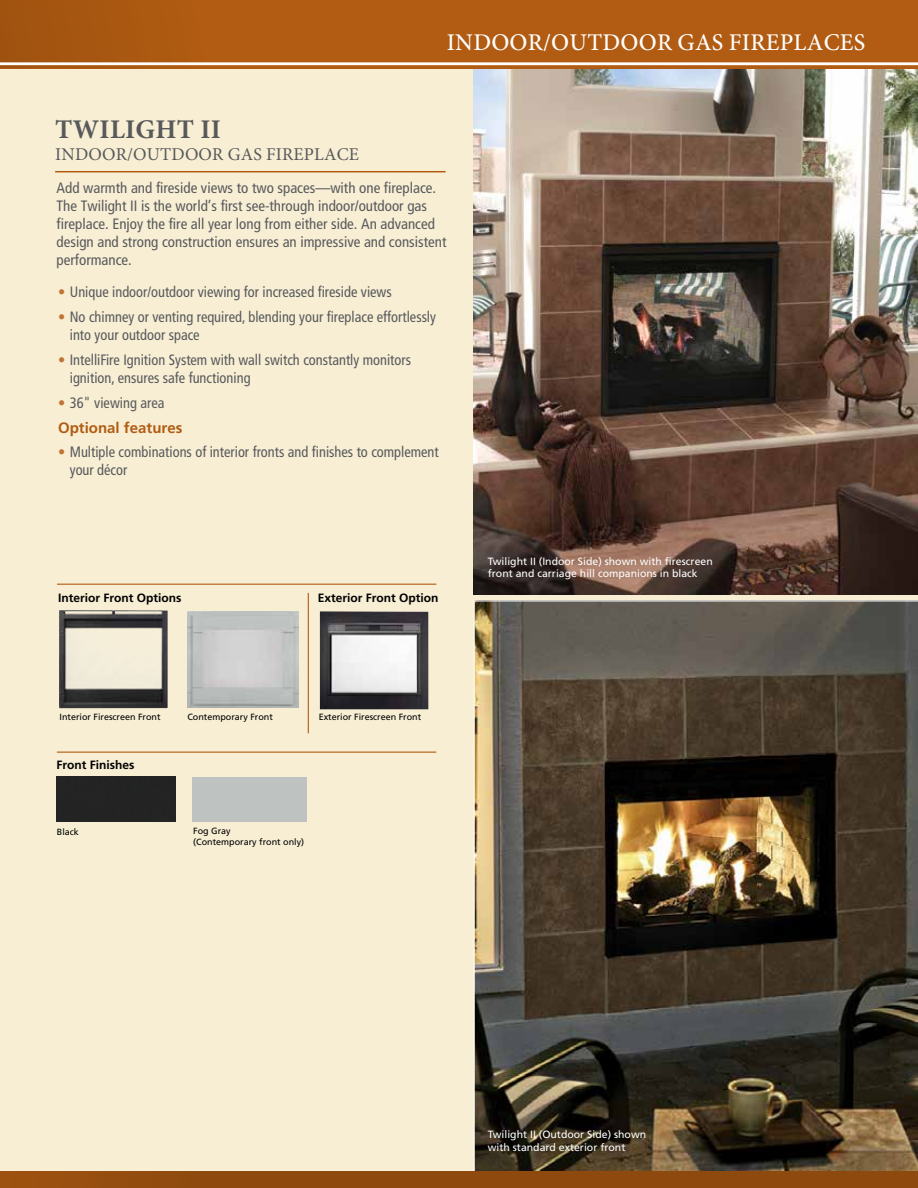
<style>
.page{position:relative;width:918px;height:1188px;background:#fff}
.page>*{position:absolute;margin:0;border:0;box-sizing:border-box;transform-origin:0 0}
.t1{font:700 27px "Minion Pro";letter-spacing:.01em;color:#58595b}
.t2{font:500 24px "Minion Pro";letter-spacing:.01em;color:#fff}
.t3{font:18px "Minion Pro";letter-spacing:.01em;color:#58595b}
.t4{font:condensed 15px/18px "Frutiger";color:#58595b;scale:.96 1}
.t5{font:condensed 15px/18px "Frutiger";color:#58595b}
.t6{font:700 15px/25px "Frutiger";color:#b15c12}
.t7{font:700 12px "Frutiger";color:#000}
.t8{font:10.5px/12.6px "Frutiger";color:#fff}
.t9{font:9px/10.8px "Frutiger";color:#000}
.s1{color:#c07537}
.s2{font-weight:400;font-stretch:condensed;color:#c07537}
.s3{font-weight:400;font-stretch:condensed;color:#58595b}
</style>
<div class="page">
<div style="left:0;top:38px;width:918px;height:1150px;background:#f7eed4"></div>
<img style="left:474px;top:68px;width:444px;height:526px">
<img style="left:474px;top:600px;width:444px;height:571px">
<hr style="left:55px;top:171px;width:390px;height:1px;background:#b15c12">
<hr style="left:57px;top:584px;width:379px;height:1px;background:#b15c12">
<div style="left:57px;top:776px;width:119px;height:46px;background:#232324"></div>
<hr style="left:57px;top:752px;width:379px;height:1px;background:#b15c12">
<div style="left:0;top:0;width:918px;height:68px;background:linear-gradient(to right,#aa5811,#b45e12)"></div>
<hr style="left:0;top:62px;width:918px;height:3px;background:#fff">
<div style="left:0;top:1171px;width:918px;height:17px;background:#8e490e"></div>
<img style="left:59px;top:610px;width:109px;height:98px">
<img style="left:320px;top:611px;width:108px;height:98px">
<hr style="left:308px;top:593px;width:1px;height:140px;background:#b15c12">
<img style="left:187px;top:611px;width:112px;height:96px">
<h1 class="t1" style="left:55px;top:111px;width:167px">TWILIGHT II</h1>
<p class="t3" style="left:55px;top:142px;width:305px">INDOOR/OUTDOOR GAS FIREPLACE</p>
<h2 class="t2" style="left:447px;top:26px;width:420px">INDOOR/OUTDOOR GAS FIREPLACES</h2>
<p class="t5" style="left:57px;top:179px;width:391px">Add warmth and fireside views to two spaces—with one fireplace.<br>The Twilight II is the world’s first see-through indoor/outdoor gas fireplace. Enjoy the fire all year long from either side. An advanced design and strong construction ensures an impressive and consistent performance.</p>
<p class="t4" style="left:58px;top:283px;width:349px"><span class="s1">•</span> Unique indoor/outdoor viewing for increased fireside views</p>
<p class="t4" style="left:70px;top:308px;width:383px;text-indent:-12px"><span class="s1">•</span> No chimney or venting required, blending your fireplace effortlessly into your outdoor space</p>
<p class="t4" style="left:70px;top:351px;width:357px;text-indent:-12px"><span class="s1">•</span> IntelliFire Ignition System with wall switch constantly monitors ignition, ensures safe functioning</p>
<p class="t6" style="left:58px;top:390px;width:126px"><span class="s2">•</span> <span class="s3">36" viewing area<br></span>Optional features</p>
<p class="t4" style="left:70px;top:443px;width:386px;text-indent:-12px"><span class="s1">•</span> Multiple combinations of interior fronts and finishes to complement your décor</p>
<p class="t7" style="left:58px;top:591px;width:125px">Interior Front Options</p>
<p class="t7" style="left:318px;top:591px;width:122px">Exterior Front Option</p>
<p class="t9" style="left:60px;top:711px;width:103px">Interior Firescreen Front</p>
<p class="t9" style="left:187px;top:711px;width:87px">Contemporary Front</p>
<p class="t9" style="left:319px;top:711px;width:104px">Exterior Firescreen Front</p>
<p class="t7" style="left:57px;top:758px;width:79px">Front Finishes</p>
<p class="t9" style="left:57px;top:826px;width:24px">Black</p>
<p class="t9" style="left:193px;top:825px;width:113px">Fog Gray<br>(Contemporary front only)</p>
<p class="t8" style="left:488px;top:555px;width:227px">Twilight II (Indoor Side) shown with firescreen front and carriage hill companions in black</p>
<p class="t8" style="left:488px;top:1129px;width:160px">Twilight II (Outdoor Side) shown with standard exterior front</p>
</div>
